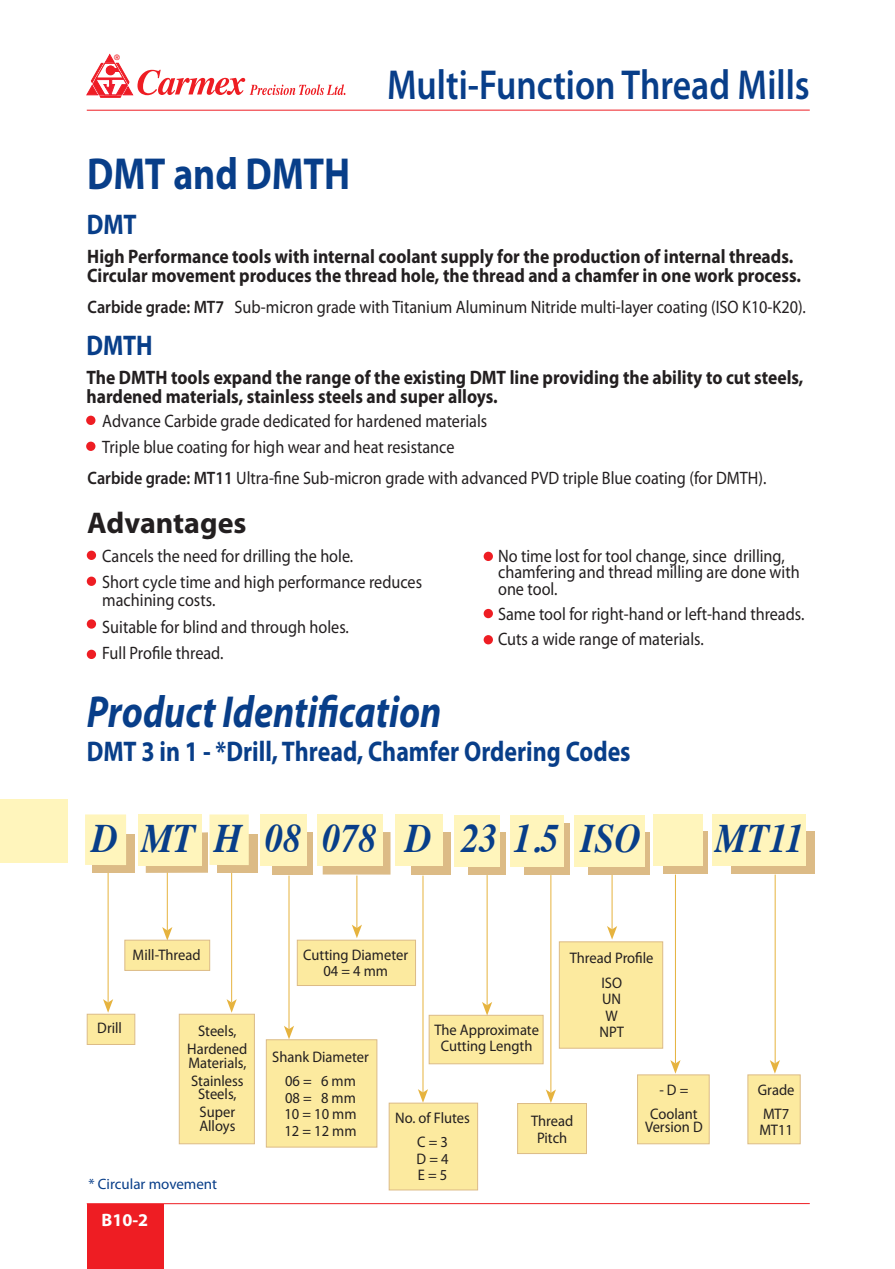
<style>
.page{position:relative;width:895px;height:1269px;background:#fff}
.page>*{position:absolute;margin:0;border:0;box-sizing:border-box;transform-origin:0 0}
.t1{font:italic 700 45px "Myriad Pro";color:#083e89;scale:.84 1}
.t2{font:700 45px "Myriad Pro";color:#083e89;scale:.84 1}
.t3{font:600 42px "Myriad Pro";color:#083e89;scale:.85 1}
.t4{font:italic 700 40.35px "Times";color:#083e89;scale:.9 1}
.t5{font:700 30px "Myriad Pro";color:#231f20}
.t6{font:700 28.5px "Myriad Pro";color:#083e89;scale:.84 1}
.t7{font:700 19.5px/19.2px "Myriad Pro";color:#231f20;scale:.9 1}
.t8{font:18px/26.5px "Myriad Pro";color:#231f20;scale:.9 1}
.t9{font:700 18px "Myriad Pro";color:#fff}
.t10{font:15.3px/16.5px "Myriad Pro";color:#231f20;text-align:center;scale:.95 1}
.t11{font:15px "Myriad Pro";color:#083e89}
.t12{font:500 10.5px "Win Soft Pro";color:#ee1d23}
.s1{font-weight:600}
</style>
<div class="page">
<hr style="left:87px;top:110px;width:723px;height:1px;background:#ee1d23">
<svg style="left:87px;top:54px;width:258px;height:43px"></svg>
<div style="left:0;top:798px;width:68px;height:64px;background:#fff5bc"></div>
<div style="left:87px;top:1203px;width:76px;height:65px;background:#ee1d23"></div>
<hr style="left:87px;top:1202px;width:723px;height:1px;background:#ee1d23">
<div style="left:429px;top:1014px;width:114px;height:49px;background:#fcea9f;border:1px solid #dcbb86"></div>
<div style="left:517px;top:1102px;width:70px;height:51px;background:#fcea9f;border:1px solid #dcbb86"></div>
<svg style="left:103px;top:998px;width:10px;height:14px"></svg>
<svg style="left:227px;top:998px;width:10px;height:14px"></svg>
<hr style="left:108px;top:864px;width:1px;height:138px;background:#e6b33e">
<hr style="left:231px;top:864px;width:1px;height:138px;background:#e6b33e">
<svg style="left:418px;top:1088px;width:10px;height:14px"></svg>
<hr style="left:423px;top:875px;width:1px;height:218px;background:#e6b33e">
<svg style="left:482px;top:1001px;width:10px;height:14px"></svg>
<hr style="left:487px;top:874px;width:1px;height:131px;background:#e6b33e">
<svg style="left:546px;top:1089px;width:10px;height:13px"></svg>
<hr style="left:550px;top:874px;width:1px;height:218px;background:#e6b33e">
<svg style="left:607px;top:925px;width:10px;height:14px"></svg>
<hr style="left:612px;top:874px;width:1px;height:55px;background:#e6b33e">
<svg style="left:352px;top:924px;width:10px;height:14px"></svg>
<hr style="left:356px;top:875px;width:1px;height:52px;background:#e6b33e">
<div style="left:559px;top:941px;width:104px;height:107px;background:#fcea9f;border:1px solid #dcbb86"></div>
<div style="left:389px;top:1102px;width:89px;height:88px;background:#fcea9f;border:1px solid #dcbb86"></div>
<div style="left:87px;top:1013px;width:48px;height:31px;background:#fcea9f;border:1px solid #dcbb86"></div>
<div style="left:179px;top:1013px;width:76px;height:130px;background:#fcea9f;border:1px solid #dcbb86"></div>
<svg style="left:284px;top:1025px;width:10px;height:14px"></svg>
<hr style="left:289px;top:875px;width:1px;height:154px;background:#e6b33e">
<div style="left:266px;top:1039px;width:111px;height:108px;background:#fcea9f;border:1px solid #dcbb86"></div>
<div style="left:297px;top:939px;width:119px;height:46px;background:#fcea9f;border:1px solid #dcbb86"></div>
<svg style="left:588px;top:831px;width:62px;height:43px"></svg>
<div style="left:574px;top:815px;width:70px;height:51px;background:#fff5bc"></div>
<div style="left:524px;top:823px;width:45px;height:51px;background:#dcbb86"></div>
<div style="left:511px;top:815px;width:53px;height:51px;background:#fff5bc"></div>
<div style="left:468px;top:831px;width:37px;height:43px;background:linear-gradient(to bottom,#dcbb86,#dcbb86)"></div>
<div style="left:454px;top:815px;width:45px;height:51px;background:#fff5bc"></div>
<div style="left:411px;top:831px;width:40px;height:43px;background:#dcbb86"></div>
<div style="left:395px;top:814px;width:47px;height:51px;background:#fff5bc"></div>
<div style="left:323px;top:831px;width:67px;height:43px;background:#dcbb86"></div>
<div style="left:317px;top:814px;width:65px;height:51px;background:#fff5bc"></div>
<div style="left:93px;top:833px;width:42px;height:39px;background:#dcbb86"></div>
<div style="left:217px;top:833px;width:40px;height:39px;background:#dcbb86"></div>
<div style="left:85px;top:814px;width:41px;height:51px;background:#fff5bc"></div>
<div style="left:209px;top:814px;width:40px;height:51px;background:#fff5bc"></div>
<div style="left:272px;top:831px;width:41px;height:43px;background:#dcbb86"></div>
<div style="left:260px;top:814px;width:47px;height:51px;background:#fff5bc"></div>
<svg style="left:162px;top:926px;width:10px;height:13px"></svg>
<hr style="left:167px;top:865px;width:1px;height:65px;background:#e6b33e">
<div style="left:124px;top:939px;width:86px;height:31px;background:#fcea9f;border:1px solid #dcbb86"></div>
<svg style="left:146px;top:832px;width:62px;height:40px"></svg>
<svg style="left:670px;top:1060px;width:10px;height:13px"></svg>
<hr style="left:675px;top:874px;width:1px;height:189px;background:#e6b33e">
<svg style="left:770px;top:1059px;width:10px;height:14px"></svg>
<hr style="left:775px;top:874px;width:1px;height:189px;background:#e6b33e">
<div style="left:637px;top:1074px;width:72px;height:69px;background:#fcea9f;border:1px solid #dcbb86"></div>
<div style="left:747px;top:1074px;width:53px;height:69px;background:#fcea9f;border:1px solid #dcbb86"></div>
<div style="left:664px;top:831px;width:44px;height:43px;background:#dcbb86"></div>
<div style="left:731px;top:831px;width:83px;height:43px;background:#dcbb86"></div>
<div style="left:653px;top:814px;width:50px;height:51px;background:#fff5bc"></div>
<div style="left:712px;top:814px;width:93px;height:51px;background:#fff5bc"></div>
<div style="left:138px;top:814px;width:63px;height:51px;background:#fff5bc"></div>
<div style="left:87px;top:550px;width:9px;height:10px;background:#ee1d23;border-radius:50%"></div>
<div style="left:87px;top:576px;width:9px;height:10px;background:#ee1d23;border-radius:50%"></div>
<div style="left:87px;top:649px;width:9px;height:10px;background:#ee1d23;border-radius:50%"></div>
<div style="left:87px;top:619px;width:9px;height:9px;background:#ee1d23;border-radius:50%"></div>
<div style="left:484px;top:551px;width:9px;height:10px;background:#ee1d23;border-radius:50%"></div>
<div style="left:484px;top:635px;width:9px;height:9px;background:#ee1d23;border-radius:50%"></div>
<div style="left:484px;top:608px;width:9px;height:10px;background:#ee1d23;border-radius:50%"></div>
<div style="left:86px;top:415px;width:9px;height:10px;background:#ee1d23;border-radius:50%"></div>
<div style="left:86px;top:441px;width:9px;height:10px;background:#ee1d23;border-radius:50%"></div>
<p class="t12" style="left:114px;top:50px;width:8px">®</p>
<h1 class="t2" style="left:87px;top:144px;width:315px">DMT and DMTH</h1>
<h3 class="t6" style="left:87px;top:206px;width:61px">DMT</h3>
<h2 class="t3" style="left:387px;top:58px;width:499px">Multi-Function Thread Mills</h2>
<p class="t7" style="left:87px;top:246px;width:795px">High Performance tools with internal coolant supply for the production of internal threads.<br>Circular movement produces the thread hole, the thread and a chamfer in one work process.</p>
<p class="t8" style="left:88px;top:293px;width:799px"><span class="s1">Carbide grade: MT7</span> Sub-micron grade with Titanium Aluminum Nitride multi-layer coating (ISO K10-K20).</p>
<h3 class="t6" style="left:86px;top:327px;width:80px">DMTH</h3>
<p class="t7" style="left:86px;top:367px;width:798px">The DMTH tools expand the range of the existing DMT line providing the ability to cut steels, hardened materials, stainless steels and super alloys.</p>
<p class="t8" style="left:102px;top:407px;width:429px">Advance Carbide grade dedicated for hardened materials<br>Triple blue coating for high wear and heat resistance</p>
<p class="t8" style="left:88px;top:464px;width:756px"><span class="s1">Carbide grade: MT11</span> Ultra-fine Sub-micron grade with advanced PVD triple Blue coating (for DMTH).</p>
<h3 class="t5" style="left:87px;top:503px;width:161px">Advantages</h3>
<p class="t8" style="left:102px;top:542px;width:357px">Cancels the need for drilling the hole.<br>Short cycle time and high performance reduces</p>
<p class="t8" style="left:102px;top:586px;width:275px">machining costs.<br>Suitable for blind and through holes.<br>Full Profile thread.</p>
<p class="t8" style="left:498px;top:547px;width:337px;line-height:16.5px">No time lost for tool change, since drilling, chamfering and thread milling are done with one tool.</p>
<p class="t8" style="left:498px;top:601px;width:342px;line-height:25px">Same tool for right-hand or left-hand threads.<br>Cuts a wide range of materials.</p>
<h1 class="t1" style="left:87px;top:682px;width:424px">Product Identification</h1>
<h3 class="t6" style="left:87px;top:733px;width:649px">DMT 3 in 1 - *Drill, Thread, Chamfer Ordering Codes</h3>
<h3 class="t4" style="left:92px;top:800px;width:612px">D MT H 08 078 D 23 1.5 ISO</h3>
<h3 class="t4" style="left:715px;top:800px;width:100px">MT11</h3>
<p class="t10" style="left:133px;top:946px;width:73px">Mill-Thread</p>
<p class="t10" style="left:303px;top:946px;width:112px">Cutting Diameter<br>04 = 4 mm</p>
<p class="t10" style="left:570px;top:945px;width:90px;line-height:24px">Thread Profile<br>ISO</p>
<p class="t10" style="left:599px;top:990px;width:27px">UN<br>W<br>NPT</p>
<p class="t10" style="left:97px;top:1019px;width:28px">Drill</p>
<p class="t10" style="left:187px;top:1021px;width:65px;line-height:18px">Steels,<br>Hardened</p>
<p class="t10" style="left:188px;top:1053px;width:63px;line-height:18px;text-align:left">Materials,<br>Stainless</p>
<p class="t10" style="left:198px;top:1084px;width:42px;line-height:18px;text-align:left">Steels,<br>Super</p>
<p class="t10" style="left:199px;top:1116px;width:40px">Alloys</p>
<p class="t10" style="left:434px;top:1020px;width:112px">The Approximate<br>Cutting Length</p>
<p class="t10" style="left:272px;top:1044px;width:103px;line-height:24px">Shank Diameter<br>06 = 6 mm</p>
<p class="t10" style="left:284px;top:1088px;width:77px;text-align:justify">08 = 8 mm 10 = 10 mm 12 = 12 mm</p>
<p class="t10" style="left:650px;top:1077px;width:51px;line-height:24px">- D =<br>Coolant</p>
<p class="t10" style="left:645px;top:1118px;width:62px">Version D</p>
<p class="t10" style="left:395px;top:1105px;width:80px;line-height:24px">No. of Flutes<br>C = 3</p>
<p class="t10" style="left:417px;top:1150px;width:35px;text-align:left">D = 4<br>E = 5</p>
<p class="t10" style="left:531px;top:1112px;width:46px">Thread<br>Pitch</p>
<p class="t11" style="left:89px;top:1174px;width:130px">* Circular movement</p>
<p class="t9" style="left:102px;top:1207px;width:48px">B10-2</p>
<p class="t10" style="left:758px;top:1077px;width:40px;line-height:24px">Grade<br>MT7</p>
<p class="t10" style="left:759px;top:1121px;width:37px">MT11</p>
</div>
